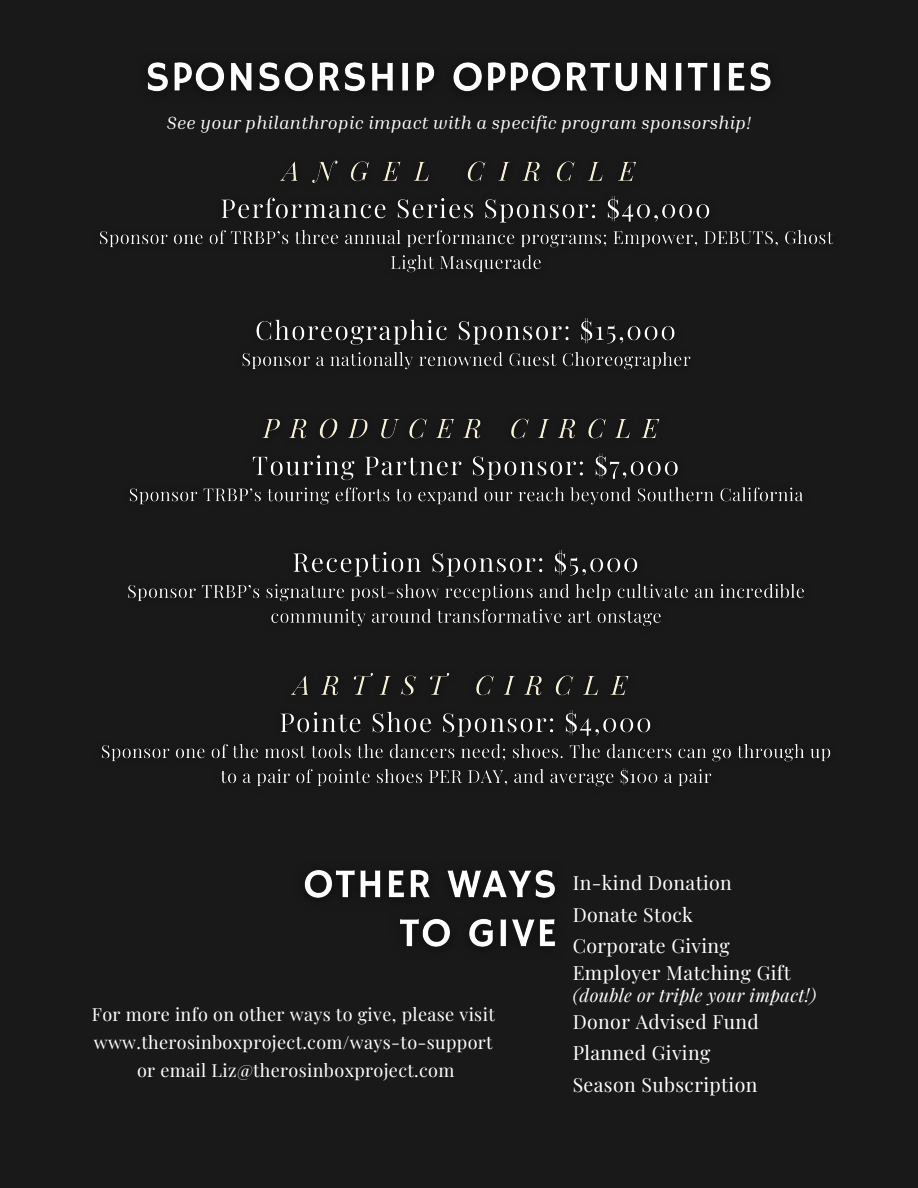
<style>
.page{position:relative;width:918px;height:1188px;background:#191919}
.page>*{position:absolute;margin:0;border:0;box-sizing:border-box;transform-origin:0 0}
.t1{font:19.5px "Playfair Display";letter-spacing:.02em;color:#fff}
.t2{font:18px "Playfair Display";letter-spacing:.02em;color:#fff}
.t3{font:italic 18px "Inria Serif";letter-spacing:.02em;color:#fff}
.t4{font:italic 18px "Playfair Display";letter-spacing:.02em;color:#fff}
</style>
<div class="page">
<img style="left:100px;top:160px;width:734px;height:627px">
<img style="left:147px;top:62px;width:624px;height:30px">
<img style="left:304px;top:870px;width:251px;height:77px">
<p class="t3" style="left:167px;top:112px;width:586px">See your philanthropic impact with a specific program sponsorship!</p>
<p class="t2" style="left:92px;top:1002px;width:404px">For more info on other ways to give, please visit</p>
<p class="t2" style="left:94px;top:1030px;width:400px">www.therosinboxproject.com/ways-to-support</p>
<p class="t2" style="left:137px;top:1058px;width:319px">or email Liz@therosinboxproject.com</p>
<p class="t1" style="left:573px;top:869px;width:161px">In-kind Donation</p>
<p class="t1" style="left:573px;top:901px;width:122px">Donate Stock</p>
<p class="t1" style="left:573px;top:932px;width:159px">Corporate Giving</p>
<p class="t1" style="left:573px;top:959px;width:219px">Employer Matching Gift</p>
<p class="t4" style="left:573px;top:982px;width:245px">(double or triple your impact!)</p>
<p class="t1" style="left:573px;top:1007px;width:188px">Donor Advised Fund</p>
<p class="t1" style="left:573px;top:1039px;width:139px">Planned Giving</p>
<p class="t1" style="left:573px;top:1070px;width:186px">Season Subscription</p>
</div>
